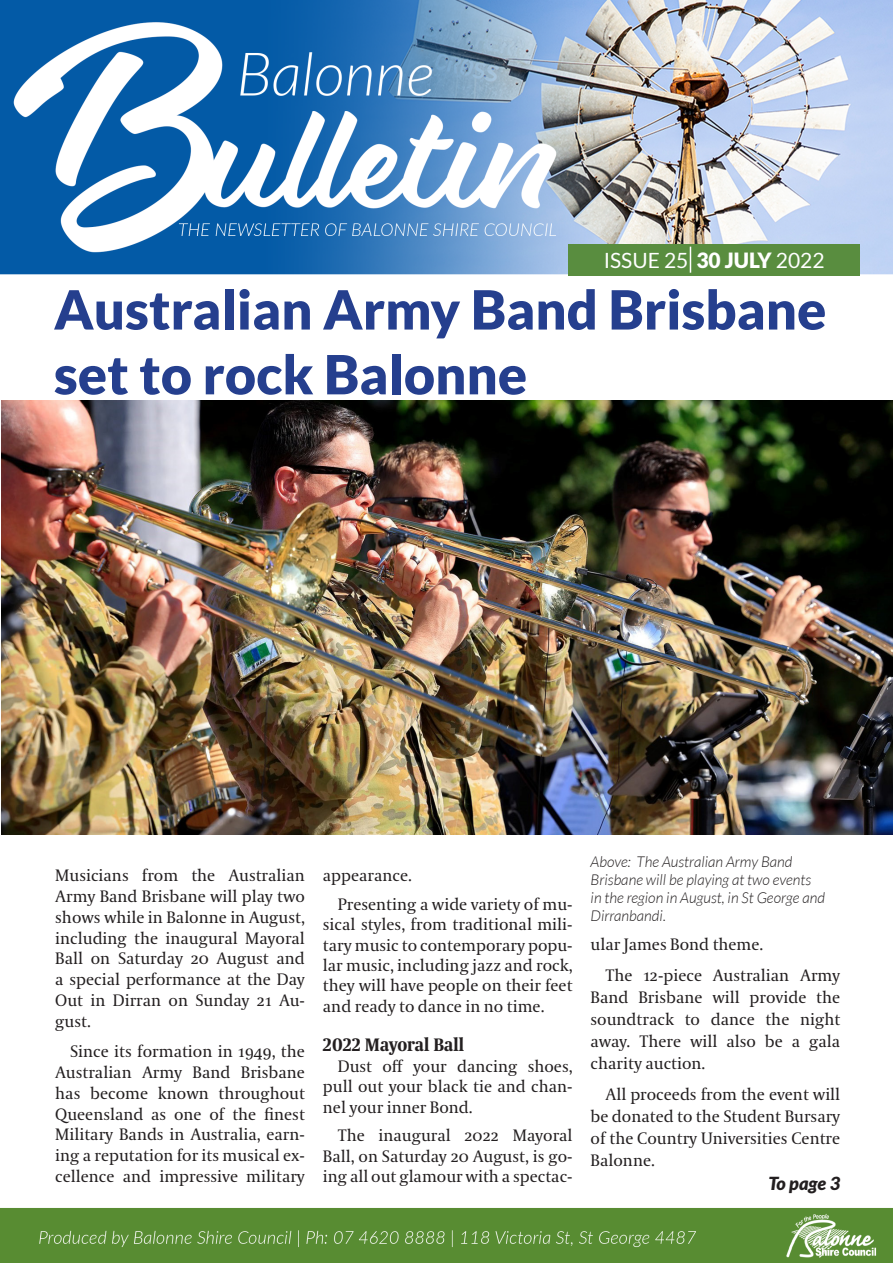
<style>
.page{position:relative;width:893px;height:1263px;background:#fff}
.page>*{position:absolute;margin:0;border:0;box-sizing:border-box;transform-origin:0 0}
.Head_Centred{font:900 54px "Lato";color:#253f8e}
.t1{font:21px "Lato";color:#fff}
.Roadworks_Head{font:700 18px "Coranto 2 Headline";color:#231f20}
.Roadworks_Head-2{font:italic 900 18px "Lato";color:#231f20}
.Body_Text{font:16.5px/20.4px "Coranto 2";color:#231f20;text-align:justify}
.First_Paragraph{font:16.5px/21px "Coranto 2";color:#231f20;text-align:justify}
.t2{font:italic 300 15px/18px "Lato";color:#231f20}
.s1{font-weight:900}
</style>
<div class="page">
<img style="left:0;top:0;width:893px;height:1263px">
<div style="left:568px;top:244px;width:292px;height:31px;background:#598d3f"></div>
<svg style="left:690px;top:247px;width:1px;height:26px"></svg>
<p class="t1" style="left:604px;top:249px;width:222px">ISSUE 25 <span class="s1">30 JULY</span> 2022</p>
<p class="Head_Centred" style="left:54px;top:278px;width:774px">Australian Army Band Brisbane</p>
<p class="Head_Centred" style="left:54px;top:343px;width:475px">set to rock Balonne</p>
<p class="First_Paragraph" style="left:55px;top:865px;width:251px">Musicians from the Australian Army Band Brisbane will play two shows while in Balonne in August, including the inaugural Mayoral Ball on Saturday 20 August and a special performance at the Day Out in Dirran on Sunday 21 Au&shy;gust.</p>
<p class="Body_Text" style="left:55px;top:1041px;width:251px;line-height:21px;text-indent:15px">Since its formation in 1949, the Australian Army Band Brisbane has become known throughout Queensland as one of the finest Military Bands in Australia, earn&shy;ing a reputation for its musical ex&shy;cellence and impressive military</p>
<p class="Body_Text" style="left:323px;top:865px;width:91px">appearance.</p>
<p class="Body_Text" style="left:323px;top:894px;width:251px;text-indent:15px">Presenting a wide variety of mu&shy;sical styles, from traditional mili&shy;tary music to contemporary popu&shy;lar music, including jazz and rock, they will have people on their feet and ready to dance in no time.</p>
<p class="Roadworks_Head" style="left:323px;top:1031px;width:143px">2022 Mayoral Ball</p>
<p class="Body_Text" style="left:323px;top:1056px;width:251px;text-indent:15px">Dust off your dancing shoes, pull out your black tie and chan&shy;nel your inner Bond.</p>
<p class="Body_Text" style="left:323px;top:1126px;width:251px;text-indent:15px">The inaugural 2022 Mayoral Ball, on Saturday 20 August, is go&shy;ing all out glamour with a spectac-</p>
<p class="t2" style="left:591px;top:853px;width:236px">Above: The Australian Army Band<br>Brisbane will be playing at two events in the region in August, in St George and<br>Dirranbandi.</p>
<p class="Body_Text" style="left:591px;top:935px;width:174px">ular James Bond theme.</p>
<p class="Body_Text" style="left:591px;top:965px;width:251px;line-height:22px;text-indent:15px">The 12-piece Australian Army Band Brisbane will provide the soundtrack to dance the night away. There will also be a gala charity auction.</p>
<p class="Body_Text" style="left:591px;top:1084px;width:251px;line-height:22px;text-indent:15px">All proceeds from the event will be donated to the Student Bursary of the Country Universities Centre Balonne.</p>
<p class="Roadworks_Head-2" style="left:768px;top:1172px;width:73px">To page 3</p>
</div>
